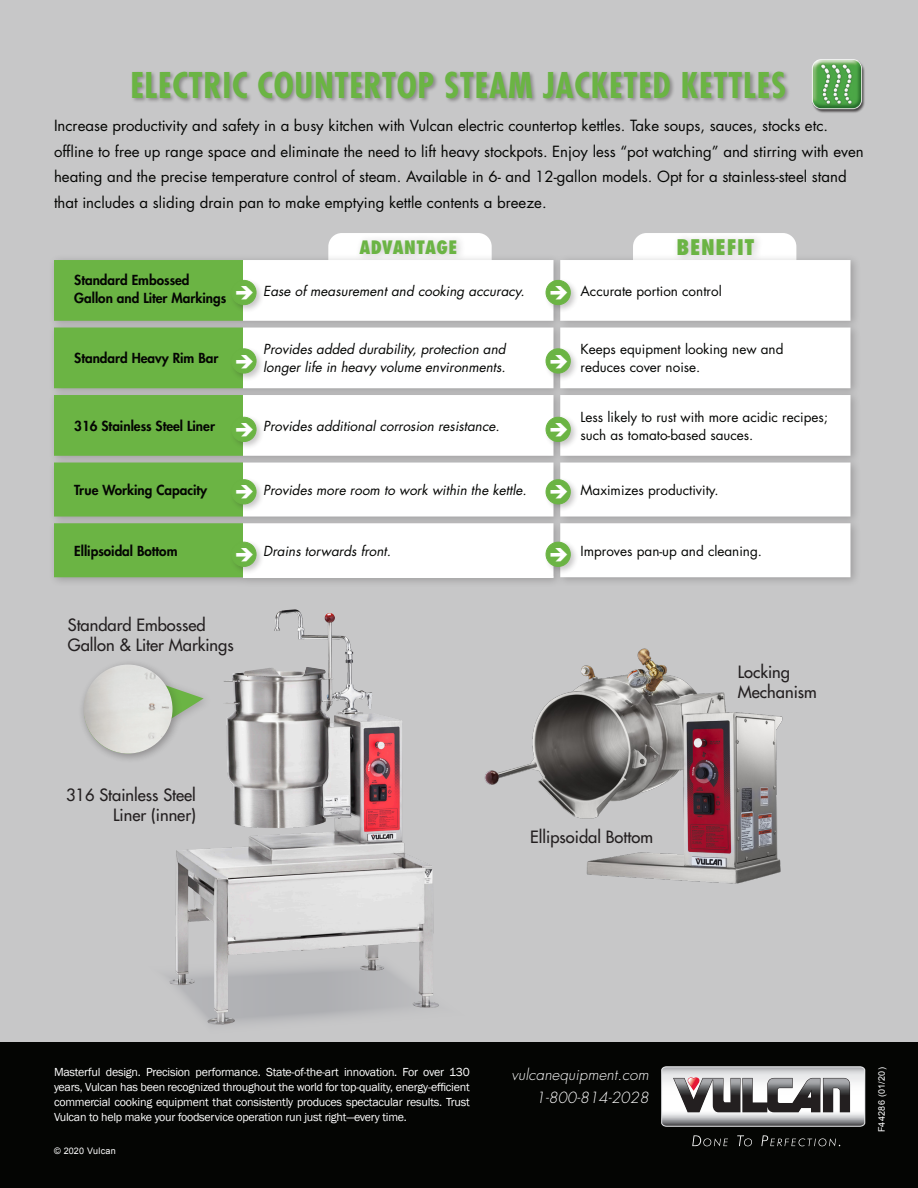
<style>
.page{position:relative;width:918px;height:1188px;background:#c7c7c8}
.page>*{position:absolute;margin:0;border:0;box-sizing:border-box;transform-origin:0 0}
.t1{font:700 condensed 34.5px "Futura Std";letter-spacing:.02em;color:#6bb444}
.t2{font:800 condensed 21px "Futura Std";letter-spacing:.03em;color:#6bb444}
.t3{font:800 condensed 18px "Futura Std";letter-spacing:.025em;color:#6bb444}
.captions{font:500 16.5px/19.8px "Futura Std";color:#231f20}
.t4{font:15px/25.5px "Futura Std";color:#040503}
.t5{font:italic 300 15px "Futura Std";letter-spacing:.01em;color:#fff}
.Body{font:italic 13.5px/18px "Futura Std";color:#040503}
.Body-2{font:13.5px/18px "Futura Std";color:#040503}
.Body-3{font:800 13.5px/18px "Futura Std";color:#040503}
.Body-4{font:12px/15px "Franklin Gothic";letter-spacing:-.02em;color:#fff;text-align:justify}
.t6{font:9px "Arial";letter-spacing:.03em;color:#fff}
</style>
<div class="page">
<div style="left:77px;top:658px;width:106px;height:106px;background:#231f20;opacity:.2"></div>
<img style="left:84px;top:665px;width:89px;height:89px;border-radius:44px">
<svg style="left:366px;top:955px;width:73px;height:58px"></svg>
<img style="left:169px;top:609px;width:197px;height:416px">
<div style="left:0;top:1042px;width:918px;height:146px;background:#040503"></div>
<svg style="left:692px;top:1135px;width:36px;height:11px"></svg>
<svg style="left:737px;top:1135px;width:15px;height:11px"></svg>
<svg style="left:761px;top:1135px;width:79px;height:11px"></svg>
<svg style="left:661px;top:1066px;width:204px;height:61px;background:#a3a1a3"></svg>
<img style="left:484px;top:648px;width:299px;height:236px">
<div style="left:131px;top:70px;width:659px;height:34px;background:#231f20;opacity:.35"></div>
<img style="left:812px;top:59px;width:53px;height:54px">
<div style="left:48px;top:233px;width:813px;height:355px;background:#231f20;opacity:.25"></div>
<svg style="left:54px;top:260px;width:189px;height:317px;background:#71b34e"></svg>
<svg style="left:243px;top:260px;width:607px;height:317px;background:#f7f7f7"></svg>
<hr style="left:243px;top:577px;width:311px;height:1px;background:#fff">
<div style="left:544px;top:346px;width:35px;height:36px;background:#231f20;opacity:.25"></div>
<div style="left:544px;top:415px;width:35px;height:35px;background:#231f20;opacity:.25"></div>
<div style="left:544px;top:477px;width:35px;height:36px;background:#231f20;opacity:.25"></div>
<div style="left:544px;top:540px;width:35px;height:35px;background:#231f20;opacity:.25"></div>
<div style="left:229px;top:278px;width:36px;height:35px;background:#231f20;opacity:.25"></div>
<div style="left:229px;top:346px;width:36px;height:36px;background:#231f20;opacity:.25"></div>
<div style="left:229px;top:415px;width:36px;height:35px;background:#231f20;opacity:.25"></div>
<div style="left:229px;top:477px;width:36px;height:36px;background:#231f20;opacity:.25"></div>
<div style="left:229px;top:540px;width:36px;height:35px;background:#231f20;opacity:.25"></div>
<div style="left:544px;top:278px;width:35px;height:35px;background:#231f20;opacity:.25"></div>
<svg style="left:544px;top:347px;width:28px;height:28px"></svg>
<svg style="left:544px;top:415px;width:28px;height:29px"></svg>
<svg style="left:544px;top:478px;width:28px;height:28px"></svg>
<svg style="left:544px;top:540px;width:28px;height:28px"></svg>
<svg style="left:230px;top:278px;width:27px;height:29px"></svg>
<svg style="left:230px;top:347px;width:27px;height:28px"></svg>
<svg style="left:230px;top:415px;width:27px;height:29px"></svg>
<svg style="left:230px;top:478px;width:27px;height:28px"></svg>
<svg style="left:230px;top:540px;width:27px;height:28px"></svg>
<svg style="left:544px;top:278px;width:28px;height:29px"></svg>
<p class="t1" style="left:130px;top:63px;width:657px">ELECTRIC COUNTERTOP STEAM JACKETED KETTLES</p>
<p class="t4" style="left:54px;top:113px;width:811px">Increase productivity and safety in a busy kitchen with Vulcan electric countertop kettles. Take soups, sauces, stocks etc. offline to free up range space and eliminate the need to lift heavy stockpots. Enjoy less “pot watching” and stirring with even heating and the precise temperature control of steam. Available in 6- and 12-gallon models. Opt for a stainless-steel stand that includes a sliding drain pan to make emptying kettle contents a breeze.</p>
<p class="t3" style="left:359px;top:236px;width:100px">ADVANTAGE</p>
<p class="t2" style="left:676px;top:234px;width:80px">BENEFIT</p>
<p class="Body-3" style="left:74px;top:271px;width:154px">Standard Embossed<br>Gallon and Liter Markings</p>
<p class="Body" style="left:263px;top:282px;width:263px">Ease of measurement and cooking accuracy.</p>
<p class="Body-2" style="left:580px;top:282px;width:143px">Accurate portion control</p>
<p class="Body-3" style="left:74px;top:349px;width:146px">Standard Heavy Rim Bar</p>
<p class="Body" style="left:263px;top:341px;width:244px">Provides added durability, protection and longer life in heavy volume environments.</p>
<p class="Body-2" style="left:580px;top:341px;width:205px">Keeps equipment looking new and reduces cover noise.</p>
<p class="Body-3" style="left:74px;top:417px;width:142px">316 Stainless Steel Liner</p>
<p class="Body" style="left:263px;top:417px;width:238px">Provides additional corrosion resistance.</p>
<p class="Body-2" style="left:580px;top:408px;width:249px">Less likely to rust with more acidic recipes; such as tomato-based sauces.</p>
<p class="Body-3" style="left:74px;top:481px;width:134px">True Working Capacity</p>
<p class="Body" style="left:263px;top:481px;width:265px">Provides more room to work within the kettle.</p>
<p class="Body-2" style="left:580px;top:481px;width:140px">Maximizes productivity.</p>
<p class="Body-3" style="left:74px;top:542px;width:105px">Ellipsoidal Bottom</p>
<p class="Body" style="left:263px;top:542px;width:129px">Drains torwards front.</p>
<p class="Body-2" style="left:580px;top:542px;width:183px">Improves pan-up and cleaning.</p>
<p class="captions" style="left:68px;top:616px;width:167px">Standard Embossed<br>Gallon &amp; Liter Markings</p>
<p class="captions" style="left:66px;top:785px;width:131px;text-align:right">316 Stainless Steel<br>Liner (inner)</p>
<p class="captions" style="left:530px;top:827px;width:124px">Ellipsoidal Bottom</p>
<p class="captions" style="left:738px;top:662px;width:80px">Locking<br>Mechanism</p>
<p class="Body-4" style="left:54px;top:1064px;width:417px">Masterful design. Precision performance. State-of-the-art innovation. For over 130 years, Vulcan has been recognized throughout the world for top-quality, energy-efficient commercial cooking equipment that consistently produces spectacular results. Trust Vulcan to help make your foodservice operation run just right—every time.</p>
<p class="t5" style="left:512px;top:1065px;width:139px">vulcanequipment.com</p>
<p class="t5" style="left:536px;top:1088px;width:114px">1-800-814-2028</p>
<p class="t6" style="left:54px;top:1145px;width:63px">© 2020 Vulcan</p>
<p class="t6" style="left:876px;top:1132px;width:67px;rotate:-90deg">F44286 (01/20)</p>
</div>
